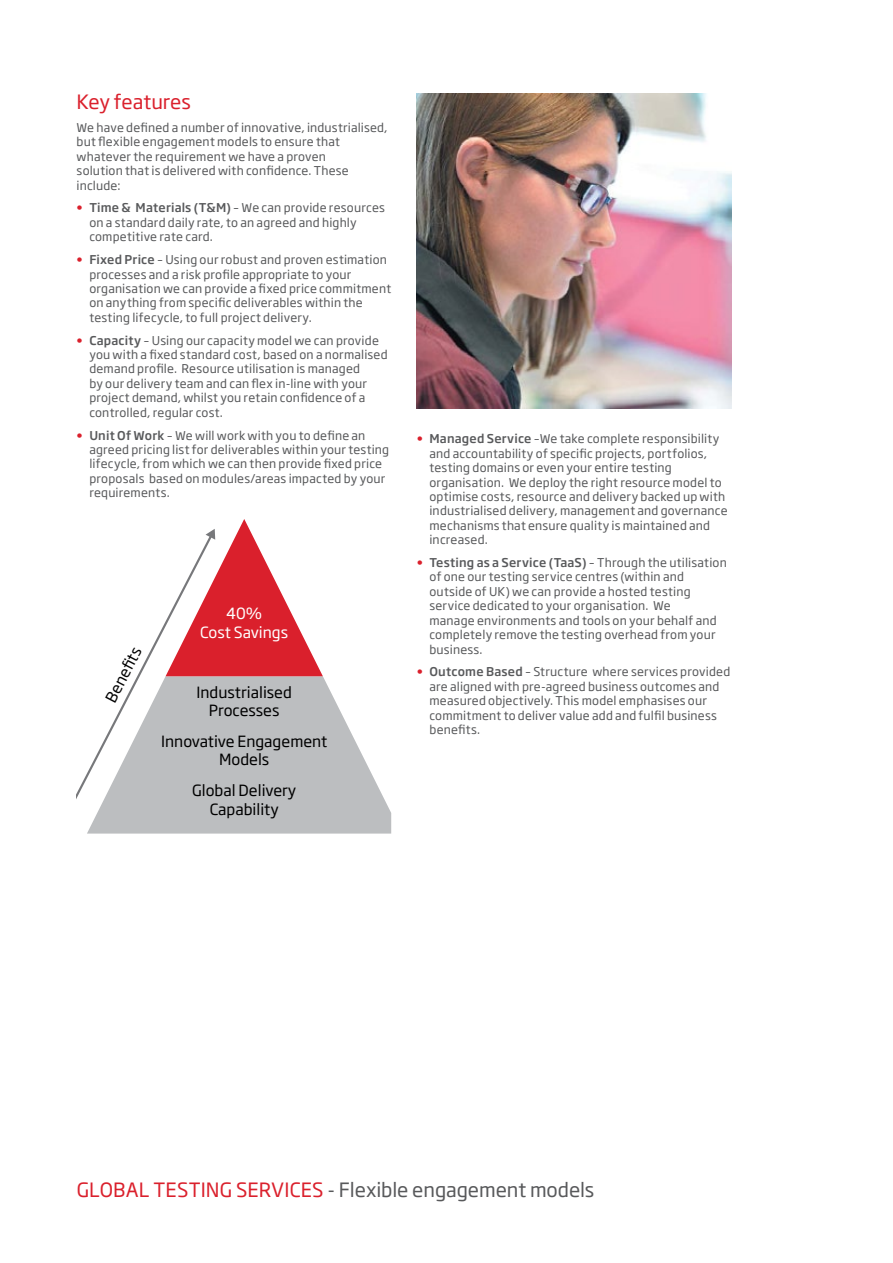
<style>
.page{position:relative;width:893px;height:1263px;background:#fff}
.page>*{position:absolute;margin:0;border:0;box-sizing:border-box;transform-origin:0 0}
.Body_Heading_1{font:19.5px "Soho Gothic Std";color:#58595b}
.Body_Heading_1-2{font:19.5px "Soho Gothic Std";letter-spacing:-.005em;color:#da202c}
.t1{font:15.3px/18.3px "Soho Gothic Pro";color:#000;text-align:center}
.t2{font:15.3px/18.3px "Soho Gothic Pro";color:#fff;text-align:center}
.Body{font:12px/14.4px "Soho Gothic Std";letter-spacing:.015em;color:#58595b}
.s1{font-weight:500;color:#da202c}
.s2{font-weight:500}
.s3{color:#da202c}
</style>
<div class="page">
<svg style="left:87px;top:677px;width:304px;height:156px;fill:#bcbec0"></svg>
<img style="left:417px;top:94px;width:314px;height:314px">
<svg style="left:77px;top:519px;width:246px;height:298px"></svg>
<p class="Body_Heading_1-2" style="left:77px;top:90px;width:116px">Key features</p>
<p class="Body" style="left:77px;top:121px;width:312px">We have defined a number of innovative, industrialised, but flexible engagement models to ensure that whatever the requirement we have a proven<br>solution that is delivered with confidence. These include:</p>
<p class="Body" style="left:89px;top:201px;width:297px;text-indent:-13px"><span class="s1">•</span> <span class="s2">Time &amp; Materials (T&amp;M)</span> – We can provide resources on a standard daily rate, to an agreed and highly competitive rate card.</p>
<p class="Body" style="left:89px;top:253px;width:303px;text-indent:-13px"><span class="s1">•</span> <span class="s2">Fixed Price</span> – Using our robust and proven estimation processes and a risk profile appropriate to your organisation we can provide a fixed price commitment on anything from specific deliverables within the testing lifecycle, to full project delivery.</p>
<p class="Body" style="left:89px;top:333px;width:300px;text-indent:-13px"><span class="s1">•</span> <span class="s2">Capacity</span> – Using our capacity model we can provide you with a fixed standard cost, based on a normalised demand profile. Resource utilisation is managed<br>by our delivery team and can flex in-line with your project demand, whilst you retain confidence of a controlled, regular cost.</p>
<p class="Body" style="left:89px;top:428px;width:301px;text-indent:-13px"><span class="s1">•</span> <span class="s2">Unit Of Work</span> – We will work with you to define an agreed pricing list for deliverables within your testing lifecycle, from which we can then provide fixed price proposals based on modules/areas impacted by your requirements.</p>
<p class="t1" style="left:101px;top:696px;width:61px;rotate:-62deg">Bene ts</p>
<p class="t2" style="left:200px;top:604px;width:89px">40%<br>Cost Savings</p>
<p class="t1" style="left:196px;top:682px;width:97px">Industrialised<br>Processes</p>
<p class="t1" style="left:161px;top:731px;width:168px">Innovative Engagement<br>Models</p>
<p class="t1" style="left:192px;top:781px;width:106px">Global Delivery<br>Capability</p>
<p class="Body" style="left:429px;top:432px;width:300px;text-indent:-13px"><span class="s1">•</span> <span class="s2">Managed Service</span> –We take complete responsibility and accountability of specific projects, portfolios, testing domains or even your entire testing organisation. We deploy the right resource model to optimise costs, resource and delivery backed up with industrialised delivery, management and governance mechanisms that ensure quality is maintained and increased.</p>
<p class="Body" style="left:429px;top:556px;width:299px;text-indent:-13px"><span class="s1">•</span> <span class="s2">Testing as a Service (TaaS)</span> – Through the utilisation of one our testing service centres (within and outside of UK) we can provide a hosted testing service dedicated to your organisation. We<br>manage environments and tools on your behalf and completely remove the testing overhead from your business.</p>
<p class="Body" style="left:429px;top:665px;width:302px;text-indent:-13px"><span class="s1">•</span> <span class="s2">Outcome Based</span> – Structure where services provided are aligned with pre-agreed business outcomes and measured objectively. This model emphasises our commitment to deliver value add and fulfil business benefits.</p>
<p class="Body_Heading_1" style="left:77px;top:1178px;width:519px"><span class="s3">GLOBAL TESTING SERVICES</span> - Flexible engagement models</p>
</div>
